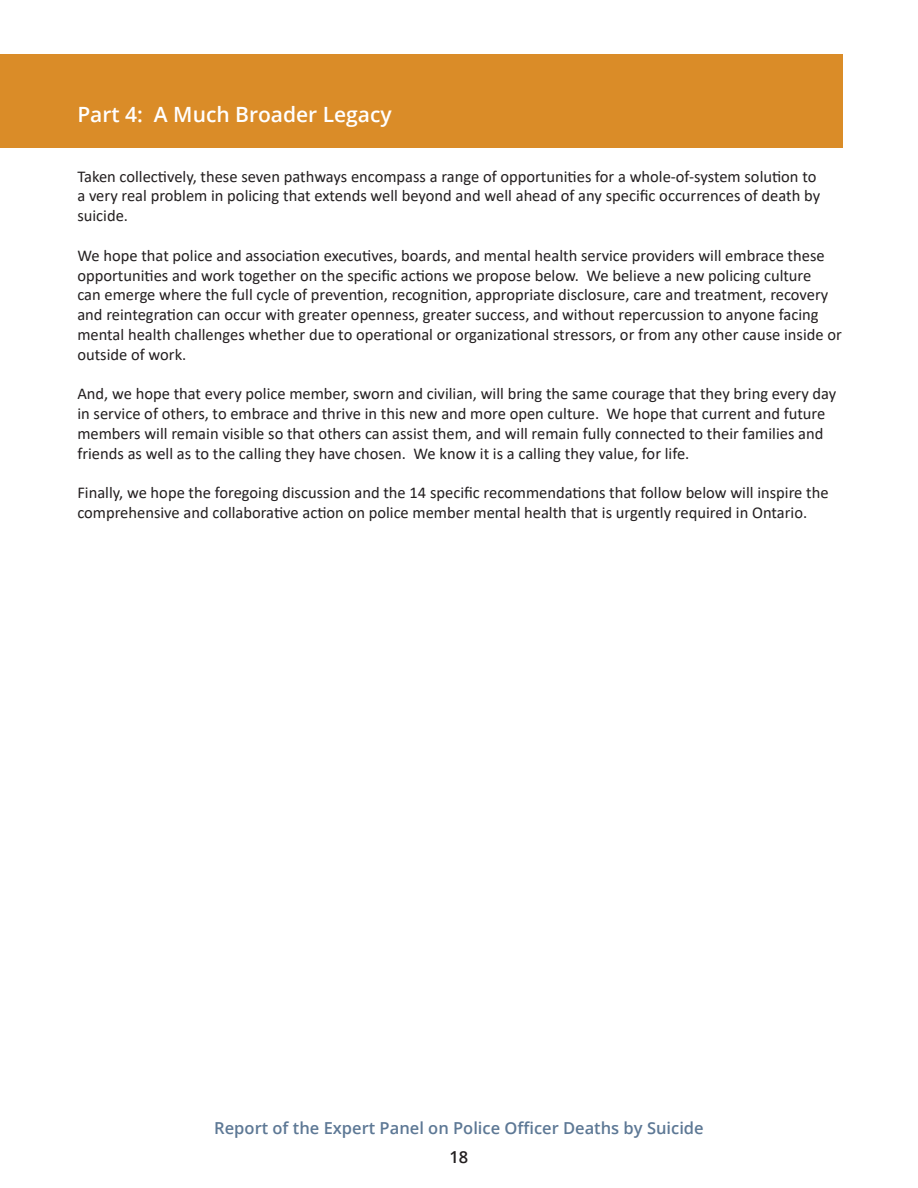
<style>
.page{position:relative;width:918px;height:1188px;background:#fff}
.page>*{position:absolute;margin:0;border:0;box-sizing:border-box;transform-origin:0 0}
.Heading_1{font:600 21px "Open Sans";color:#fff}
.t1{font:16.5px/19.8px "Calibri";color:#231f20}
.t2{font:600 16.5px "Open Sans";color:#5d7895}
.t3{font:600 16.5px "Open Sans";color:#231f20}
</style>
<div class="page">
<div style="left:0;top:54px;width:842px;height:94px;background:#da8c28"></div>
<p class="Heading_1" style="left:77px;top:100px;width:316px">Part 4: A Much Broader Legacy</p>
<p class="t1" style="left:77px;top:166px;width:744px">Taken collectively, these seven pathways encompass a range of opportunities for a whole-of-system solution to a very real problem in policing that extends well beyond and well ahead of any specific occurrences of death by suicide.</p>
<p class="t1" style="left:77px;top:245px;width:766px">We hope that police and association executives, boards, and mental health service providers will embrace these opportunities and work together on the specific actions we propose below. We believe a new policing culture<br>can emerge where the full cycle of prevention, recognition, appropriate disclosure, care and treatment, recovery and reintegration can occur with greater openness, greater success, and without repercussion to anyone facing mental health challenges whether due to operational or organizational stressors, or from any other cause inside or outside of work.</p>
<p class="t1" style="left:77px;top:384px;width:760px">And, we hope that every police member, sworn and civilian, will bring the same courage that they bring every day in service of others, to embrace and thrive in this new and more open culture. We hope that current and future members will remain visible so that others can assist them, and will remain fully connected to their families and friends as well as to the calling they have chosen. We know it is a calling they value, for life.</p>
<p class="t1" style="left:77px;top:483px;width:753px">Finally, we hope the foregoing discussion and the 14 specific recommendations that follow below will inspire the comprehensive and collaborative action on police member mental health that is urgently required in Ontario.</p>
<p class="t2" style="left:214px;top:1117px;width:491px">Report of the Expert Panel on Police Officer Deaths by Suicide</p>
<p class="t3" style="left:450px;top:1146px;width:20px">18</p>
</div>
